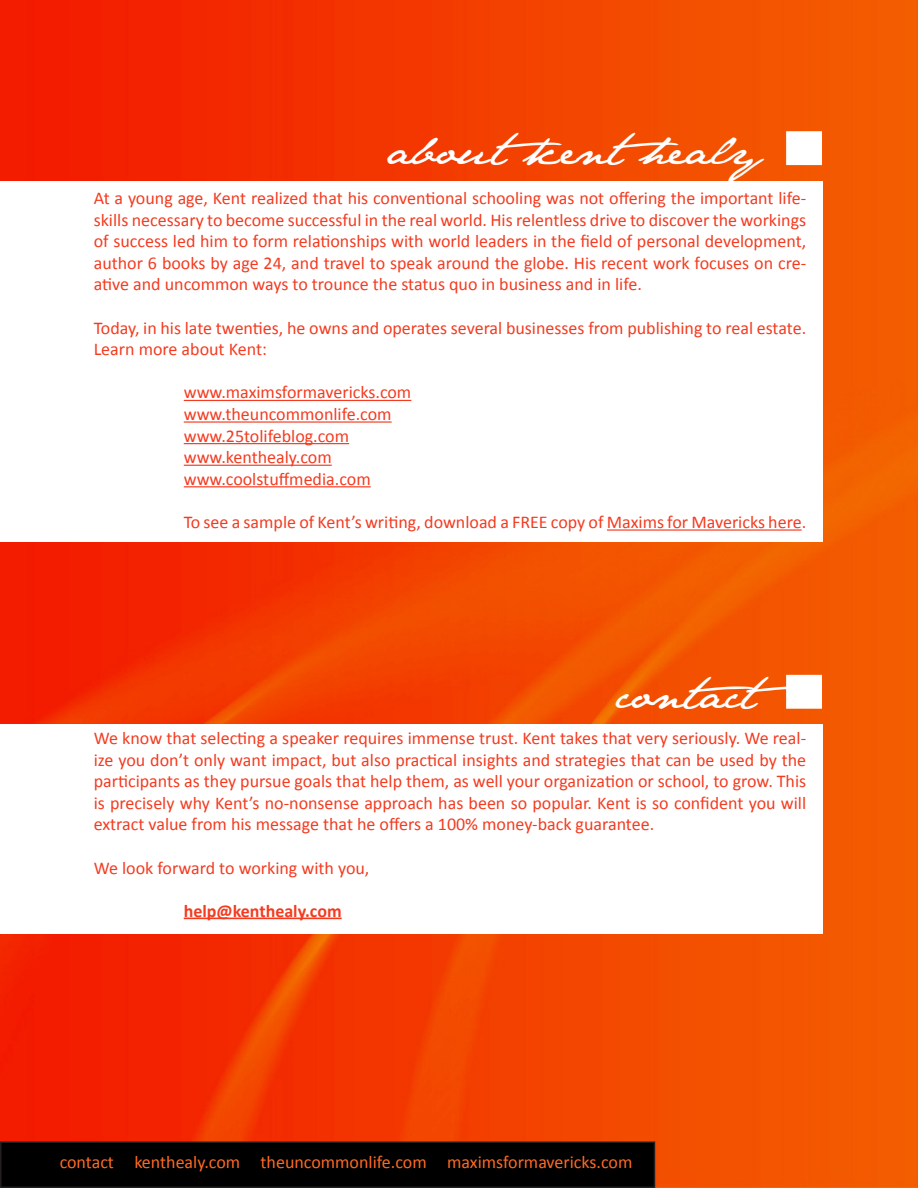
<style>
.page{position:relative;width:918px;height:1188px;background:#fff}
.page>*{position:absolute;margin:0;border:0;box-sizing:border-box;transform-origin:0 0}
.t1{font:45px "Jane Austen";color:#fff}
.t2{font:18px/21.6px "Calibri";color:#f43b20;text-align:justify}
.t3{font:18px "Calibri";color:#ff6a23}
.t4{font:700 18px "Calibri";color:#f43b20}
</style>
<div class="page">
<img style="left:0;top:0;width:918px;height:1188px">
<div style="left:786px;top:131px;width:36px;height:34px;background:#fff;border:2px solid #fff"></div>
<div style="left:0;top:181px;width:823px;height:361px;background:#fff"></div>
<div style="left:0;top:724px;width:823px;height:210px;background:#fff"></div>
<div style="left:786px;top:675px;width:36px;height:34px;background:#fff;border:2px solid #fff"></div>
<hr style="left:184px;top:400px;width:227px;height:1px;background:#f43b20">
<hr style="left:184px;top:421px;width:208px;height:2px;background:#f43b20">
<hr style="left:184px;top:443px;width:165px;height:1px;background:#f43b20">
<hr style="left:184px;top:465px;width:148px;height:1px;background:#f43b20">
<hr style="left:184px;top:486px;width:187px;height:1px;background:#f43b20">
<hr style="left:607px;top:529px;width:195px;height:2px;background:#f43b20">
<hr style="left:184px;top:918px;width:158px;height:1px;background:#f43b20">
<div style="left:1px;top:1142px;width:653px;height:45px;background:#000"></div>
<div style="left:0;top:1142px;width:655px;height:46px;border:2px solid #231f20"></div>
<p class="t1" style="left:387px;top:122px;width:375px">aboutkenthealy</p>
<p class="t2" style="left:94px;top:186px;width:714px">At a young age, Kent realized that his conventional schooling was not offering the important life&shy;skills necessary to become successful in the real world. His relentless drive to discover the workings of success led him to form relationships with world leaders in the field of personal development, author 6 books by age 24, and travel to speak around the globe. His recent work focuses on cre&shy;ative and uncommon ways to trounce the status quo in business and in life.</p>
<p class="t2" style="left:94px;top:316px;width:714px">Today, in his late twenties, he owns and operates several businesses from publishing to real estate.</p>
<p class="t2" style="left:94px;top:338px;width:175px">Learn more about Kent:</p>
<p class="t2" style="left:184px;top:381px;width:229px">www.maximsformavericks.com</p>
<p class="t2" style="left:184px;top:402px;width:209px">www.theuncommonlife.com</p>
<p class="t2" style="left:184px;top:424px;width:167px">www.25tolifeblog.com</p>
<p class="t2" style="left:184px;top:446px;width:150px">www.kenthealy.com</p>
<p class="t2" style="left:184px;top:467px;width:188px">www.coolstuffmedia.com</p>
<p class="t2" style="left:184px;top:510px;width:624px">To see a sample of Kent’s writing, download a FREE copy of Maxims for Mavericks here.</p>
<p class="t1" style="left:616px;top:666px;width:198px">contact</p>
<p class="t2" style="left:94px;top:726px;width:714px">We know that selecting a speaker requires immense trust. Kent takes that very seriously. We real&shy;ize you don’t only want impact, but also practical insights and strategies that can be used by the participants as they pursue goals that help them, as well your organization or school, to grow. This is precisely why Kent’s no-nonsense approach has been so popular. Kent is so confident you will extract value from his message that he offers a 100% money-back guarantee.</p>
<p class="t2" style="left:94px;top:856px;width:277px">We look forward to working with you,</p>
<p class="t4" style="left:184px;top:900px;width:159px">help@kenthealy.com</p>
<p class="t3" style="left:60px;top:1151px;width:574px">contact kenthealy.com theuncommonlife.com maximsformavericks.com</p>
</div>
